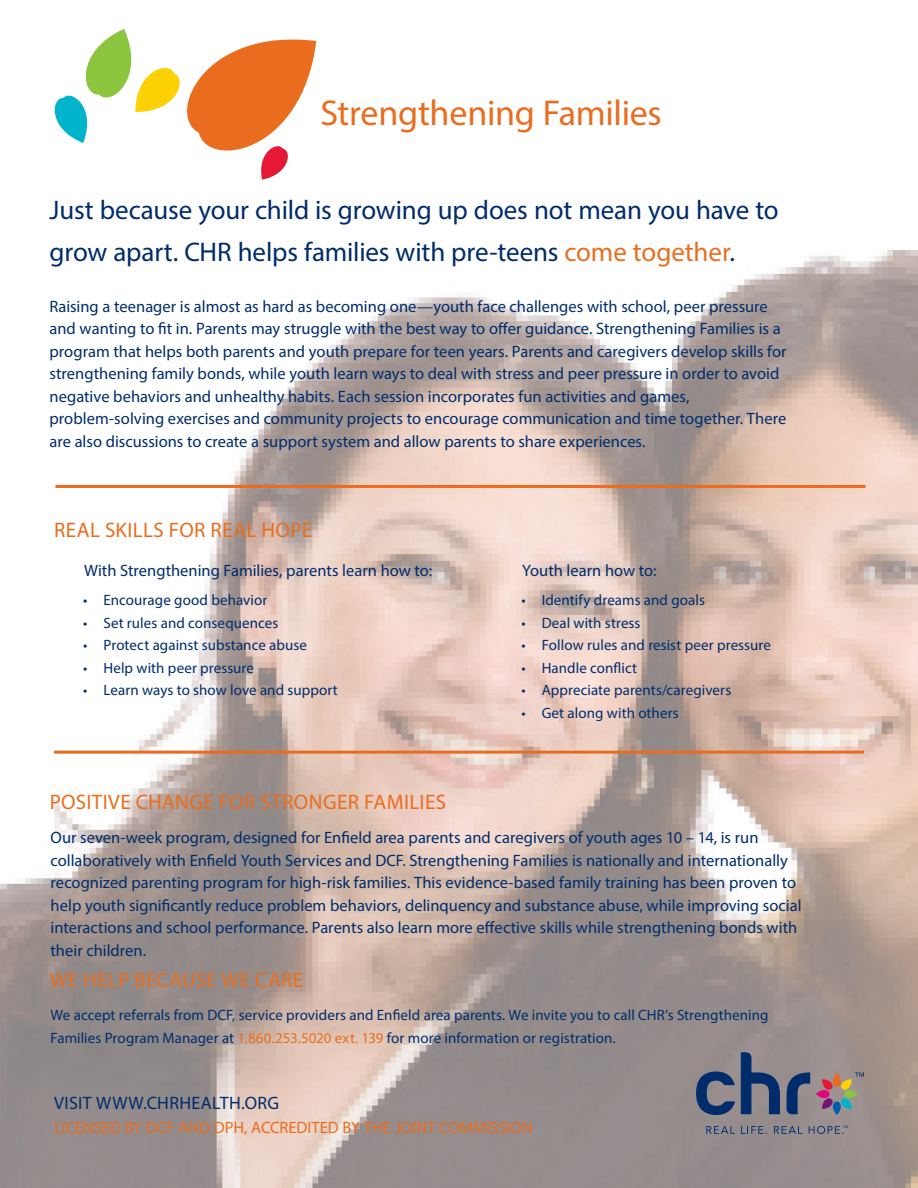
<style>
.page{position:relative;width:918px;height:1188px;background:#fff}
.page>*{position:absolute;margin:0;border:0;box-sizing:border-box;transform-origin:0 0}
.t1{font:36px "Myriad Pro";letter-spacing:-.01em;color:#ea6d1f}
.t2{font:27px/42px "Myriad Pro";letter-spacing:-.005em;color:#002c6b}
.t3{font:21px "Myriad Pro";letter-spacing:.02em;color:#ea6d1f}
.t4{font:18px "Myriad Pro";letter-spacing:.02em;color:#002c6b}
.t5{font:16.5px/22.5px "Myriad Pro";color:#002c6b}
.t6{font:16.5px "Myriad Pro";color:#ea6d1f}
.t7{font:15px/22.5px "Myriad Pro";letter-spacing:.005em;color:#002c6b}
.s1{color:#ea6d1f}
</style>
<div class="page">
<img style="left:0;top:251px;width:918px;height:937px">
<svg style="left:54px;top:29px;width:262px;height:151px"></svg>
<hr style="left:56px;top:485px;width:810px;height:3px;background:#ea6d1f">
<hr style="left:54px;top:751px;width:810px;height:3px;background:#ea6d1f">
<svg style="left:696px;top:1072px;width:39px;height:43px;background:#4a5b7b"></svg>
<svg style="left:741px;top:1052px;width:39px;height:62px;background:#4b5c7c"></svg>
<svg style="left:787px;top:1072px;width:23px;height:42px"></svg>
<svg style="left:706px;top:1126px;width:29px;height:8px"></svg>
<svg style="left:741px;top:1126px;width:26px;height:8px"></svg>
<svg style="left:774px;top:1126px;width:28px;height:8px"></svg>
<svg style="left:809px;top:1126px;width:38px;height:8px"></svg>
<svg style="left:816px;top:1072px;width:48px;height:43px;background:#998481"></svg>
<h1 class="t1" style="left:321px;top:91px;width:343px">Strengthening Families</h1>
<h2 class="t2" style="left:50px;top:189px;width:731px">Just because your child is growing up does not mean you have to grow apart. CHR helps families with pre-teens <span class="s1">come together</span>.</h2>
<p class="t5" style="left:50px;top:295px;width:739px">Raising a teenager is almost as hard as becoming one—youth face challenges with school, peer pressure and wanting to fit in. Parents may struggle with the best way to offer guidance. Strengthening Families is a program that helps both parents and youth prepare for teen years. Parents and caregivers develop skills for strengthening family bonds, while youth learn ways to deal with stress and peer pressure in order to avoid negative behaviors and unhealthy habits. Each session incorporates fun activities and games, problem-solving exercises and community projects to encourage communication and time together. There are also discussions to create a support system and allow parents to share experiences.</p>
<p class="t3" style="left:54px;top:517px;width:259px">REAL SKILLS FOR REAL HOPE</p>
<p class="t5" style="left:84px;top:559px;width:350px">With Strengthening Families, parents learn how to:</p>
<p class="t7" style="left:83px;top:589px;width:186px">• Encourage good behavior</p>
<p class="t7" style="left:83px;top:611px;width:197px">• Set rules and consequences</p>
<p class="t7" style="left:83px;top:634px;width:225px">• Protect against substance abuse</p>
<p class="t7" style="left:83px;top:656px;width:172px">• Help with peer pressure</p>
<p class="t7" style="left:83px;top:679px;width:256px">• Learn ways to show love and support</p>
<p class="t3" style="left:50px;top:789px;width:398px">POSITIVE CHANGE FOR STRONGER FAMILIES</p>
<p class="t5" style="left:522px;top:559px;width:136px">Youth learn how to:</p>
<p class="t7" style="left:521px;top:589px;width:185px">• Identify dreams and goals</p>
<p class="t7" style="left:521px;top:611px;width:121px">• Deal with stress</p>
<p class="t7" style="left:521px;top:634px;width:251px">• Follow rules and resist peer pressure</p>
<p class="t7" style="left:521px;top:656px;width:117px">• Handle conflict</p>
<p class="t7" style="left:521px;top:679px;width:211px">• Appreciate parents/caregivers</p>
<p class="t7" style="left:521px;top:701px;width:159px">• Get along with others</p>
<p class="t5" style="left:51px;top:826px;width:753px">Our seven-week program, designed for Enfield area parents and caregivers of youth ages 10 – 14, is run collaboratively with Enfield Youth Services and DCF. Strengthening Families is nationally and internationally recognized parenting program for high-risk families. This evidence-based family training has been proven to help youth significantly reduce problem behaviors, delinquency and substance abuse, while improving social interactions and school performance. Parents also learn more effective skills while strengthening bonds with their children.</p>
<p class="t3" style="left:50px;top:967px;width:255px">WE HELP BECAUSE WE CARE</p>
<p class="t7" style="left:51px;top:1004px;width:719px">We accept referrals from DCF, service providers and Enfield area parents. We invite you to call CHR’s Strengthening<br>Families Program Manager at <span class="s1">1.860.253.5020 ext. 139</span> for more information or registration.</p>
<p class="t4" style="left:54px;top:1092px;width:227px">VISIT WWW.CHRHEALTH.ORG</p>
<p class="t6" style="left:54px;top:1117px;width:480px">LICENSED BY DCF AND DPH, ACCREDITED BY THE JOINT COMMISSION</p>
</div>
